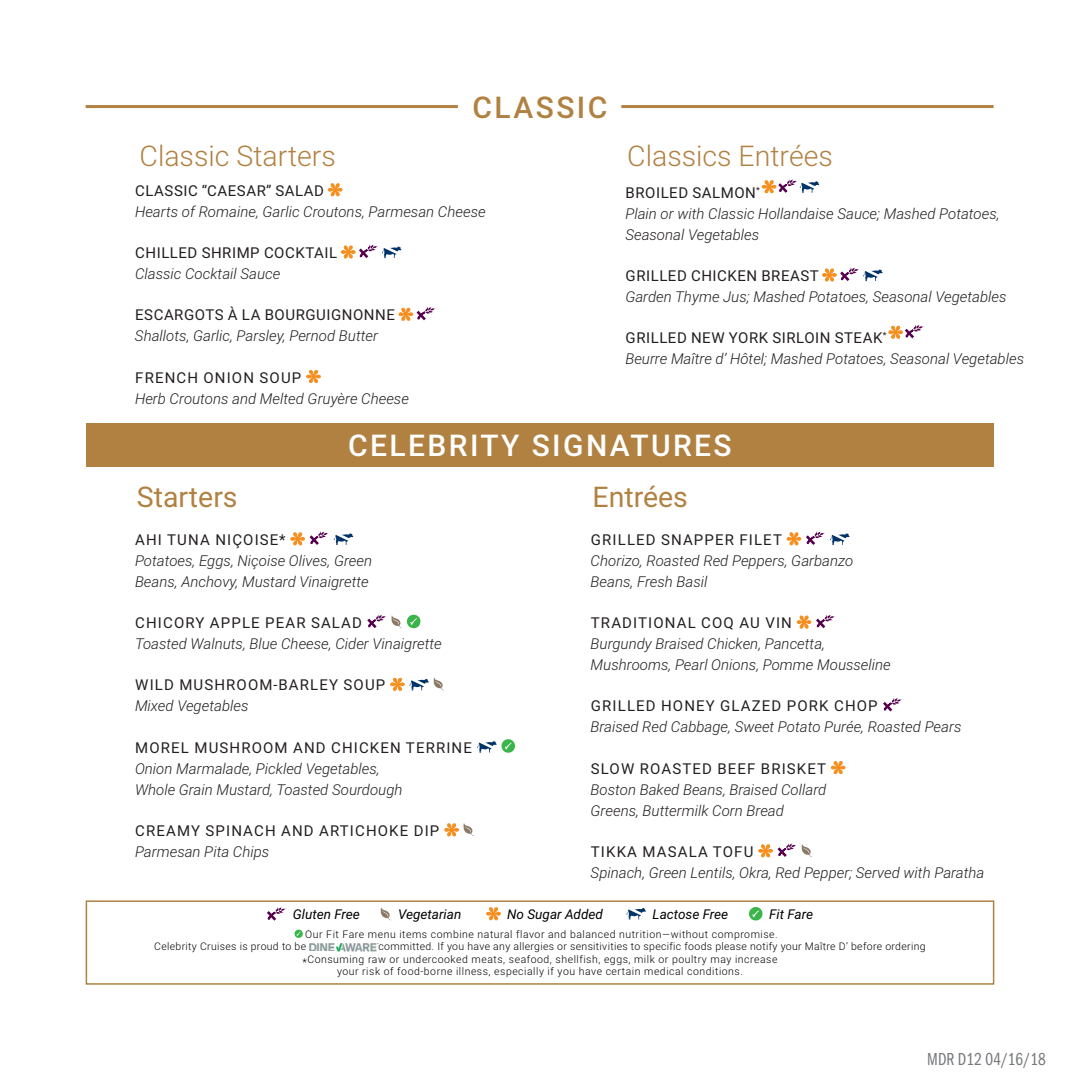
<style>
.page{position:relative;width:1080px;height:1080px;background:#fff}
.page>*{position:absolute;margin:0;border:0;box-sizing:border-box;transform-origin:0 0}
.t1{font:500 30px "Roboto";letter-spacing:.08em;color:#fff}
.t2{font:500 30px "Roboto";letter-spacing:.08em;color:#b18141}
.t3{font:300 28.5px "Roboto";color:#b18141}
.t4{font:28.5px "Roboto";color:#b18141}
.t5{font:18px "Franklin Gothic URW Com Boo";color:#76787b}
.MDR2_item_name{font:italic 300 15px/21px "Roboto";color:#231f20}
.MDR2_item_name-2{font:15px "Roboto";letter-spacing:.075em;color:#231f20}
.MDR2_item_name-3{font:15px/21px "Roboto";letter-spacing:.035em;color:#231f20}
.t6{font:italic 13.5px "Roboto";color:#000}
.t7{font:300 10.5px/12.6px "Roboto";letter-spacing:.05em;color:#000}
.t8{font:300 10.5px "Roboto";letter-spacing:.03em;color:#000}
.s1{font-weight:400;font-style:normal}
.s2{font-weight:300;font-style:italic}
.s3{font-size:10.95px}
</style>
<div class="page">
<div style="left:86px;top:423px;width:908px;height:44px;background:#b18141"></div>
<hr style="left:86px;top:105px;width:372px;height:3px;background:#b18141">
<hr style="left:621px;top:105px;width:373px;height:3px;background:#b18141">
<img style="left:309px;top:944px;width:68px;height:8px">
<svg style="left:295px;top:930px;width:8px;height:8px"></svg>
<svg style="left:486px;top:908px;width:15px;height:12px"></svg>
<svg style="left:381px;top:907px;width:10px;height:14px"></svg>
<svg style="left:267px;top:907px;width:19px;height:14px"></svg>
<svg style="left:626px;top:908px;width:20px;height:12px"></svg>
<svg style="left:749px;top:907px;width:14px;height:14px"></svg>
<div style="left:86px;top:900px;width:908px;height:85px;border:2px solid #b18141"></div>
<svg style="left:328px;top:184px;width:14px;height:12px"></svg>
<svg style="left:341px;top:244px;width:60px;height:15px"></svg>
<svg style="left:399px;top:307px;width:37px;height:14px"></svg>
<svg style="left:306px;top:370px;width:15px;height:13px"></svg>
<svg style="left:762px;top:179px;width:57px;height:15px"></svg>
<svg style="left:822px;top:267px;width:61px;height:15px"></svg>
<svg style="left:889px;top:325px;width:35px;height:14px"></svg>
<svg style="left:787px;top:531px;width:63px;height:15px"></svg>
<svg style="left:797px;top:614px;width:38px;height:15px"></svg>
<svg style="left:883px;top:698px;width:19px;height:14px"></svg>
<svg style="left:831px;top:761px;width:14px;height:13px"></svg>
<svg style="left:759px;top:843px;width:53px;height:15px"></svg>
<svg style="left:291px;top:531px;width:62px;height:15px"></svg>
<svg style="left:367px;top:614px;width:53px;height:15px"></svg>
<svg style="left:390px;top:677px;width:54px;height:14px"></svg>
<svg style="left:477px;top:739px;width:38px;height:14px"></svg>
<svg style="left:445px;top:823px;width:29px;height:13px"></svg>
<h1 class="t2" style="left:473px;top:86px;width:136px">CLASSIC</h1>
<h2 class="t3" style="left:140px;top:136px;width:198px">Classic Starters</h2>
<h2 class="t3" style="left:627px;top:136px;width:207px">Classics Entrées</h2>
<p class="MDR2_item_name" style="left:135px;top:179px;width:352px"><span class="s1">CLASSIC “CAESAR” SALAD<br></span>Hearts of Romaine, Garlic Croutons, Parmesan Cheese</p>
<p class="MDR2_item_name-3" style="left:135px;top:242px;width:204px">CHILLED SHRIMP COCKTAIL<br><span class="s2">Classic Cocktail Sauce</span></p>
<p class="MDR2_item_name" style="left:135px;top:304px;width:261px"><span class="s1">ESCARGOTS À LA BOURGUIGNONNE<br></span>Shallots, Garlic, Parsley, Pernod Butter</p>
<p class="MDR2_item_name" style="left:135px;top:366px;width:276px"><span class="s1">FRENCH ONION SOUP<br></span>Herb Croutons and Melted Gruyère Cheese</p>
<p class="MDR2_item_name" style="left:625px;top:181px;width:376px"><span class="s1">BROILED SALMON</span><sup>*<br></sup>Plain or with Classic Hollandaise Sauce; Mashed Potatoes,<br>Seasonal Vegetables</p>
<p class="MDR2_item_name" style="left:625px;top:265px;width:383px"><span class="s1">GRILLED CHICKEN BREAST<br></span>Garden Thyme Jus; Mashed Potatoes, Seasonal Vegetables</p>
<p class="MDR2_item_name" style="left:625px;top:327px;width:400px"><span class="s1">GRILLED NEW YORK SIRLOIN STEAK</span><sup>*<br></sup>Beurre Maître d’ Hôtel; Mashed Potatoes, Seasonal Vegetables</p>
<h1 class="t1" style="left:348px;top:424px;width:385px">CELEBRITY SIGNATURES</h1>
<h2 class="t4" style="left:137px;top:477px;width:102px">Starters</h2>
<h2 class="t4" style="left:592px;top:477px;width:97px">Entrées</h2>
<p class="MDR2_item_name-2" style="left:135px;top:529px;width:152px">AHI TUNA NIÇOISE*</p>
<p class="MDR2_item_name" style="left:135px;top:550px;width:239px">Potatoes, Eggs, Niçoise Olives, Green</p>
<p class="MDR2_item_name" style="left:135px;top:571px;width:235px">Beans, Anchovy, Mustard Vinaigrette</p>
<p class="MDR2_item_name-2" style="left:135px;top:612px;width:228px">CHICORY APPLE PEAR SALAD</p>
<p class="MDR2_item_name" style="left:135px;top:633px;width:308px">Toasted Walnuts, Blue Cheese, Cider Vinaigrette</p>
<p class="MDR2_item_name-2" style="left:135px;top:675px;width:252px">WILD MUSHROOM-BARLEY SOUP</p>
<p class="MDR2_item_name" style="left:135px;top:695px;width:115px">Mixed Vegetables</p>
<p class="MDR2_item_name-2" style="left:135px;top:737px;width:338px">MOREL MUSHROOM AND CHICKEN TERRINE</p>
<p class="MDR2_item_name" style="left:135px;top:757px;width:246px">Onion Marmalade, Pickled Vegetables,</p>
<p class="MDR2_item_name" style="left:135px;top:778px;width:269px">Whole Grain Mustard, Toasted Sourdough</p>
<p class="MDR2_item_name-2" style="left:135px;top:820px;width:306px">CREAMY SPINACH AND ARTICHOKE DIP</p>
<p class="MDR2_item_name" style="left:135px;top:841px;width:136px">Parmesan Pita Chips</p>
<p class="MDR2_item_name-2" style="left:591px;top:529px;width:193px">GRILLED SNAPPER FILET</p>
<p class="MDR2_item_name" style="left:591px;top:550px;width:264px">Chorizo, Roasted Red Peppers, Garbanzo</p>
<p class="MDR2_item_name" style="left:591px;top:571px;width:118px">Beans, Fresh Basil</p>
<p class="MDR2_item_name-2" style="left:591px;top:612px;width:203px">TRADITIONAL COQ AU VIN</p>
<p class="MDR2_item_name" style="left:591px;top:633px;width:236px">Burgundy Braised Chicken, Pancetta,</p>
<p class="MDR2_item_name" style="left:591px;top:654px;width:302px">Mushrooms, Pearl Onions, Pomme Mousseline</p>
<p class="MDR2_item_name-2" style="left:591px;top:696px;width:288px">GRILLED HONEY GLAZED PORK CHOP</p>
<p class="MDR2_item_name" style="left:591px;top:716px;width:372px">Braised Red Cabbage, Sweet Potato Purée, Roasted Pears</p>
<p class="MDR2_item_name-2" style="left:591px;top:758px;width:237px">SLOW ROASTED BEEF BRISKET</p>
<p class="MDR2_item_name" style="left:591px;top:778px;width:237px">Boston Baked Beans, Braised Collard</p>
<p class="MDR2_item_name" style="left:591px;top:799px;width:195px">Greens, Buttermilk Corn Bread</p>
<p class="MDR2_item_name-2" style="left:591px;top:841px;width:164px">TIKKA MASALA TOFU</p>
<p class="MDR2_item_name" style="left:591px;top:862px;width:395px">Spinach, Green Lentils, Okra, Red Pepper; Served with Paratha</p>
<p class="t6" style="left:293px;top:905px;width:68px">Gluten Free</p>
<p class="t6" style="left:398px;top:905px;width:65px">Vegetarian</p>
<p class="t6" style="left:507px;top:905px;width:97px">No Sugar Added</p>
<p class="t6" style="left:653px;top:905px;width:77px">Lactose Free</p>
<p class="t6" style="left:769px;top:905px;width:45px">Fit Fare</p>
<p class="t7" style="left:154px;top:927px;width:625px;text-indent:151px">Our Fit Fare menu items combine natural flavor and balanced nutrition—without compromise.<br>Celebrity Cruises is proud to be</p>
<p class="t8" style="left:379px;top:939px;width:549px">committed. If you have any allergies or sensitivities to specific foods please notify your Maître D’ before ordering</p>
<p class="t7" style="left:302px;top:952px;width:477px"><span class="s3">*</span>Consuming raw or undercooked meats, seafood, shellfish, eggs, milk or poultry may increase</p>
<p class="t7" style="left:337px;top:965px;width:407px">your risk of food-borne illness, especially if you have certain medical conditions.</p>
<p class="t5" style="left:927px;top:1047px;width:120px">MDR D12 04/16/18</p>
</div>
